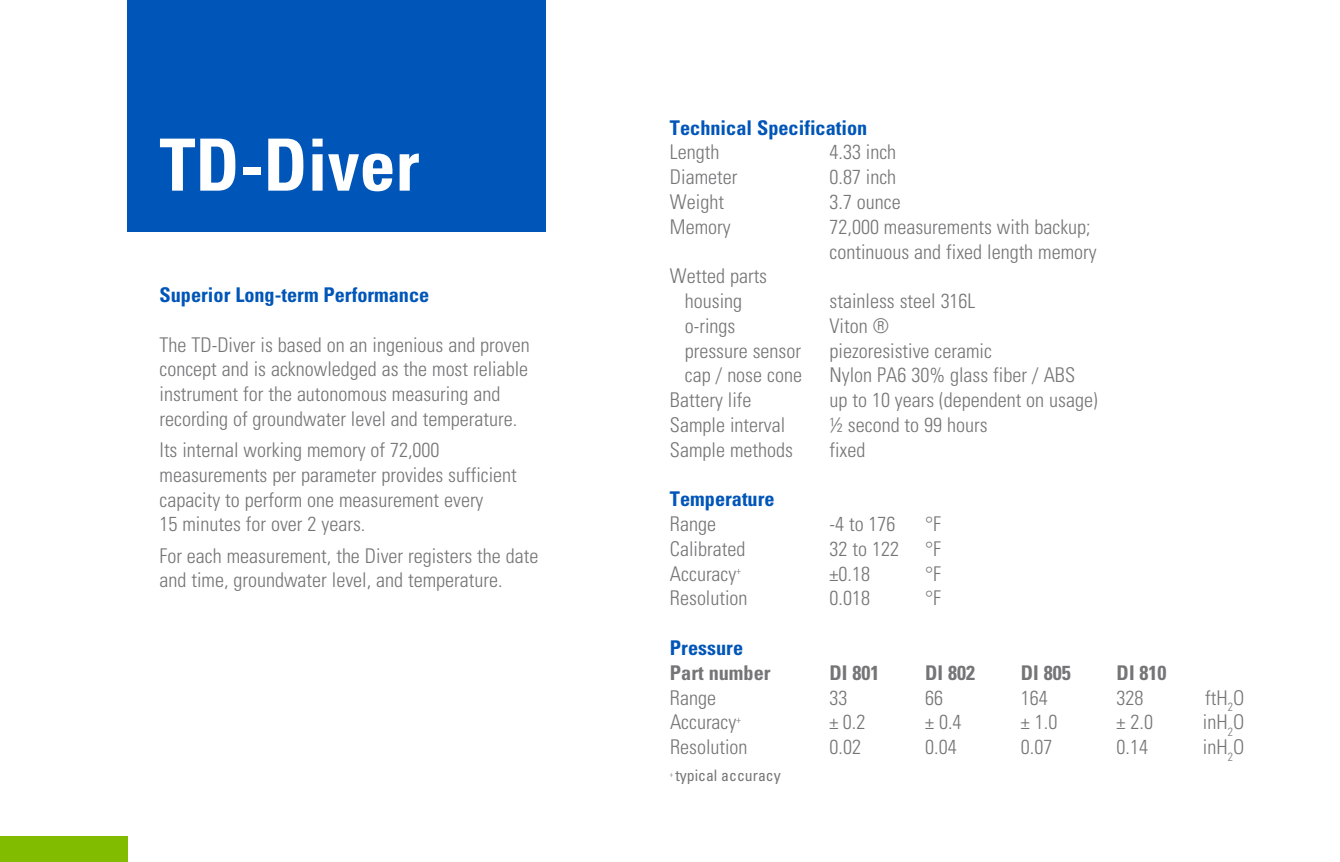
<style>
.page{position:relative;width:1340px;height:862px;background:#fff}
.page>*{position:absolute;margin:0;border:0;box-sizing:border-box;transform-origin:0 0}
.t1{font:700 condensed 72px "Univers LT Std";color:#fff}
.t2{font:300 condensed 20.25px/24.8px "Univers LT Std";color:#757577}
.t3{font:700 condensed 20.25px "Univers LT Std";color:#0055b8}
.t4{font:700 condensed 20.25px "Univers LT Std";color:#757577}
.t5{font:condensed 15.75px "Univers LT Std";color:#757577}
</style>
<div class="page">
<div style="left:128px;top:0;width:418px;height:231px;background:#0055b8"></div>
<div style="left:0;top:836px;width:128px;height:25px;background:#82bc00"></div>
<h1 class="t1" style="left:159px;top:121px;width:261px">TD-Diver</h1>
<p class="t3" style="left:159px;top:282px;width:271px">Superior Long-term Performance</p>
<p class="t2" style="left:159px;top:332px;width:372px">The TD-Diver is based on an ingenious and proven concept and is acknowledged as the most reliable instrument for the autonomous measuring and recording of groundwater level and temperature.</p>
<p class="t2" style="left:159px;top:437px;width:359px">Its internal working memory of 72,000 measurements per parameter provides sufficient capacity to perform one measurement every<br>15 minutes for over 2 years.</p>
<p class="t2" style="left:159px;top:542px;width:380px">For each measurement, the Diver registers the date and time, groundwater level, and temperature.</p>
<p class="t3" style="left:670px;top:115px;width:199px">Technical Specification</p>
<p class="t2" style="left:670px;top:140px;width:51px">Length</p>
<p class="t2" style="left:829px;top:140px;width:68px">4.33 inch</p>
<p class="t2" style="left:670px;top:165px;width:69px">Diameter</p>
<p class="t2" style="left:829px;top:165px;width:68px">0.87 inch</p>
<p class="t2" style="left:670px;top:189px;width:55px">Weight</p>
<p class="t2" style="left:829px;top:189px;width:73px">3.7 ounce</p>
<p class="t2" style="left:670px;top:214px;width:62px">Memory</p>
<p class="t2" style="left:829px;top:214px;width:269px">72,000 measurements with backup; continuous and fixed length memory</p>
<p class="t2" style="left:670px;top:264px;width:99px;text-align:center">Wetted parts housing</p>
<p class="t2" style="left:829px;top:288px;width:147px">stainless steel 316L</p>
<p class="t2" style="left:685px;top:313px;width:52px">o-rings</p>
<p class="t2" style="left:829px;top:313px;width:61px">Viton ®</p>
<p class="t2" style="left:685px;top:338px;width:118px">pressure sensor</p>
<p class="t2" style="left:829px;top:338px;width:164px">piezoresistive ceramic</p>
<p class="t2" style="left:685px;top:363px;width:119px">cap / nose cone</p>
<p class="t2" style="left:829px;top:363px;width:247px">Nylon PA6 30% glass fiber / ABS</p>
<p class="t2" style="left:670px;top:387px;width:83px">Battery life</p>
<p class="t2" style="left:829px;top:387px;width:269px">up to 10 years (dependent on usage)</p>
<p class="t2" style="left:670px;top:412px;width:117px">Sample interval</p>
<p class="t2" style="left:829px;top:412px;width:160px">½ second to 99 hours</p>
<p class="t2" style="left:670px;top:437px;width:125px">Sample methods</p>
<p class="t2" style="left:829px;top:437px;width:37px">fixed</p>
<p class="t3" style="left:670px;top:486px;width:106px">Temperature</p>
<p class="t2" style="left:670px;top:511px;width:48px">Range</p>
<p class="t2" style="left:829px;top:511px;width:68px">-4 to 176</p>
<p class="t2" style="left:925px;top:511px;width:17px">°F</p>
<p class="t2" style="left:670px;top:536px;width:77px">Calibrated</p>
<p class="t2" style="left:829px;top:536px;width:71px">32 to 122</p>
<p class="t2" style="left:925px;top:536px;width:17px">°F</p>
<p class="t2" style="left:670px;top:560px;width:72px">Accuracy<sup>+</sup></p>
<p class="t2" style="left:829px;top:561px;width:42px">±0.18</p>
<p class="t2" style="left:925px;top:561px;width:17px">°F</p>
<p class="t2" style="left:670px;top:585px;width:79px">Resolution</p>
<p class="t2" style="left:829px;top:585px;width:42px">0.018</p>
<p class="t2" style="left:925px;top:585px;width:17px">°F</p>
<p class="t3" style="left:670px;top:635px;width:75px">Pressure</p>
<p class="t4" style="left:670px;top:659px;width:102px">Part number</p>
<p class="t4" style="left:829px;top:659px;width:51px">DI 801</p>
<p class="t4" style="left:925px;top:659px;width:51px">DI 802</p>
<p class="t4" style="left:1020px;top:659px;width:51px">DI 805</p>
<p class="t4" style="left:1116px;top:659px;width:51px">DI 810</p>
<p class="t2" style="left:670px;top:684px;width:48px">Range</p>
<p class="t2" style="left:829px;top:684px;width:19px">33</p>
<p class="t2" style="left:925px;top:684px;width:19px">66</p>
<p class="t2" style="left:1020px;top:684px;width:28px">164</p>
<p class="t2" style="left:1116px;top:684px;width:28px">328</p>
<p class="t2" style="left:1205px;top:684px;width:41px">ftH<sub>2</sub>O</p>
<p class="t2" style="left:670px;top:709px;width:72px">Accuracy<sup>+</sup></p>
<p class="t2" style="left:829px;top:709px;width:37px">± 0.2</p>
<p class="t2" style="left:925px;top:709px;width:38px">± 0.4</p>
<p class="t2" style="left:1020px;top:709px;width:38px">± 1.0</p>
<p class="t2" style="left:1116px;top:709px;width:38px">± 2.0</p>
<p class="t2" style="left:1202px;top:709px;width:43px">inH<sub>2</sub>O</p>
<p class="t2" style="left:670px;top:734px;width:79px">Resolution</p>
<p class="t2" style="left:829px;top:734px;width:33px">0.02</p>
<p class="t2" style="left:925px;top:734px;width:33px">0.04</p>
<p class="t2" style="left:1020px;top:734px;width:33px">0.07</p>
<p class="t2" style="left:1116px;top:734px;width:33px">0.14</p>
<p class="t2" style="left:1202px;top:734px;width:43px">inH<sub>2</sub>O</p>
<p class="t5" style="left:670px;top:765px;width:112px"><sup>+</sup> typical accuracy</p>
</div>
